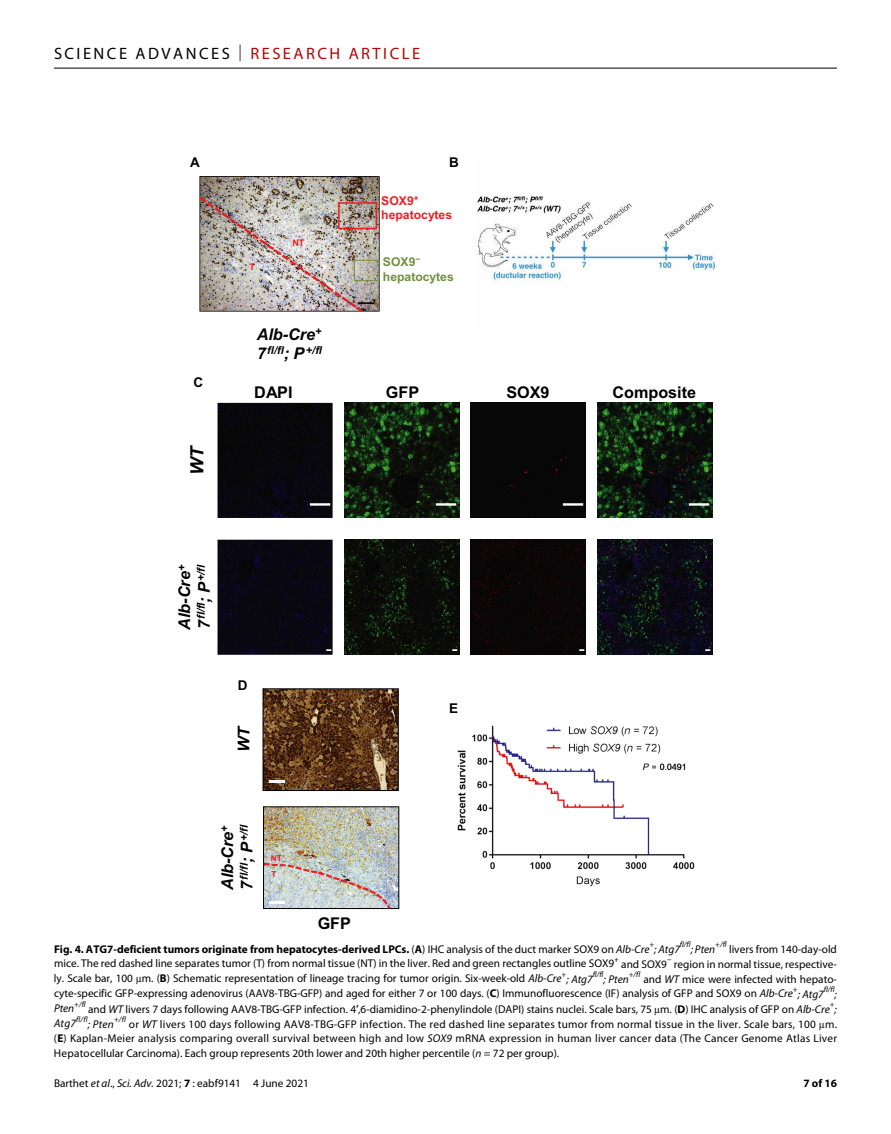
<style>
.page{position:relative;width:891px;height:1134px;background:#fff}
.page>*{position:absolute;margin:0;border:0;box-sizing:border-box;transform-origin:0 0}
.t1{font:italic 700 18.3px "Arial";color:#000}
.t2{font:16.5px "Myriad Pro";letter-spacing:.15em;color:#000}
.t3{font:italic 700 16.2px "Arial";color:#000}
.t4{font:700 16.2px "Arial";color:#000}
.t5{font:700 13.5px "Arial";color:#000}
.t6{font:700 12.15px/14.5px "Arial";color:#ed1e23}
.t7{font:700 12.15px/14.5px "Arial";color:#71903b}
.t8{font:11.25px/15px "Myriad Pro";color:#000;text-align:justify}
.t9{font:700 11.25px "Myriad Pro";color:#000}
.t10{font:italic 700 10.8px "Arial";color:#000}
.t11{font:700 9.15px "Arial";color:#ed1e23}
.t12{font:700 8.1px "Arial";color:#ed1b23}
.s1{font-weight:300}
.s2{color:#b10508}
.s3{font-size:16.2px}
.s4{font-weight:700}
.s5{font-style:italic}
</style>
<div class="page">
<hr style="left:54px;top:68px;width:783px;height:1px;background:#000">
<img style="left:457px;top:726px;width:237px;height:160px">
<svg style="left:263px;top:688px;width:136px;height:103px;background:#5e3c1f"></svg>
<img style="left:199px;top:176px;width:181px;height:136px">
<hr style="left:269px;top:780px;width:16px;height:3px;background:#fff">
<img style="left:263px;top:806px;width:136px;height:103px">
<img style="left:477px;top:196px;width:239px;height:86px">
<img style="left:218px;top:403px;width:115px;height:115px">
<img style="left:218px;top:540px;width:115px;height:115px">
<img style="left:344px;top:403px;width:115px;height:115px">
<img style="left:344px;top:540px;width:115px;height:115px">
<div style="left:471px;top:403px;width:115px;height:115px;background:#070707"></div>
<img style="left:471px;top:540px;width:115px;height:115px">
<img style="left:597px;top:403px;width:115px;height:115px">
<img style="left:597px;top:540px;width:115px;height:115px">
<h2 class="t2" style="left:54px;top:40px;width:368px">SCIENCE ADVANCES <span class="s1">|</span> <span class="s2">RESEARCH ARTICLE</span></h2>
<p class="t5" style="left:190px;top:153px;width:11px">A</p>
<p class="t5" style="left:449px;top:153px;width:11px">B</p>
<p class="t5" style="left:193px;top:374px;width:11px">C</p>
<h1 class="t1" style="left:185px;top:475px;width:32px;rotate:-90deg">WT</h1>
<p class="t11" style="left:250px;top:261px;width:7px">T</p>
<p class="t11" style="left:292px;top:237px;width:14px">NT</p>
<h3 class="t3" style="left:257px;top:324px;width:66px">Alb-Cre<sup>+</sup></h3>
<p class="t10" style="left:257px;top:344px;width:66px"><span class="s3">7</span> fl/fl<span class="s3">; P</span> +/fl</p>
<p class="t6" style="left:381px;top:194px;width:72px">SOX9<sup>+ </sup>hepatocytes</p>
<p class="t7" style="left:383px;top:255px;width:72px">SOX9<sup>− </sup>hepatocytes</p>
<h3 class="t4" style="left:254px;top:382px;width:40px">DAPI</h3>
<h3 class="t4" style="left:386px;top:382px;width:35px">GFP</h3>
<h3 class="t4" style="left:506px;top:382px;width:45px">SOX9</h3>
<h3 class="t4" style="left:613px;top:382px;width:85px">Composite</h3>
<h3 class="t3" style="left:174px;top:630px;width:66px;rotate:-90deg">Alb-Cre<sup>+</sup></h3>
<p class="t10" style="left:194px;top:629px;width:66px;rotate:-90deg"><span class="s3">7</span> fl/fl<span class="s3">; P</span> +/fl</p>
<p class="t5" style="left:238px;top:676px;width:11px">D</p>
<h3 class="t3" style="left:233px;top:752px;width:28px;rotate:-90deg">WT</h3>
<h3 class="t3" style="left:217px;top:890px;width:66px;rotate:-90deg">Alb-Cre<sup>+</sup></h3>
<p class="t10" style="left:237px;top:890px;width:67px;rotate:-90deg"><span class="s3">7</span> fl/fl<span class="s3">; P</span> +/fl</p>
<p class="t12" style="left:271px;top:852px;width:12px">NT</p>
<p class="t12" style="left:271px;top:868px;width:6px">T</p>
<h3 class="t4" style="left:318px;top:912px;width:35px">GFP</h3>
<p class="t5" style="left:449px;top:699px;width:11px">E</p>
<p class="t8" style="left:54px;top:941px;width:785px"><span class="s4">Fig. 4. ATG7-deficient tumors originate from hepatocytes-derived LPCs.</span> (<span class="s4">A</span>) IHC analysis of the duct marker SOX9 on <span class="s5">Alb-Cre</span><sup>+</sup><span class="s5">; Atg7</span><sup>fl/fl</sup><span class="s5">; Pten</span><sup>+/fl</sup> livers from 140-day-old mice. The red dashed line separates tumor (T) from normal tissue (NT) in the liver. Red and green rectangles outline SOX9<sup>+</sup> and SOX9<sup>−</sup> region in normal tissue, respective&shy;ly. Scale bar, 100 m. (<span class="s4">B</span>) Schematic representation of lineage tracing for tumor origin. Six-week-old <span class="s5">Alb-Cre</span><sup>+</sup><span class="s5">; Atg7</span><sup>fl/fl</sup><span class="s5">; Pten</span><sup>+/fl</sup> and <span class="s5">WT</span> mice were infected with hepato&shy;cyte-specific GFP-expressing adenovirus (AAV8-TBG-GFP) and aged for either 7 or 100 days. (<span class="s4">C</span>) Immunofluorescence (IF) analysis of GFP and SOX9 on <span class="s5">Alb-Cre</span><sup>+</sup><span class="s5">; Atg7</span><sup>fl/fl</sup><span class="s5">; Pten</span><sup>+/fl</sup> and <span class="s5">WT</span> livers 7 days following AAV8-TBG-GFP infection. 4′,6-diamidino-2-phenylindole (DAPI) stains nuclei. Scale bars, 75 m. (<span class="s4">D</span>) IHC analysis of GFP on <span class="s5">Alb-Cre</span><sup>+</sup><span class="s5">; Atg7</span><sup>fl/fl</sup><span class="s5">; Pten</span><sup>+/fl</sup> or <span class="s5">WT</span> livers 100 days following AAV8-TBG-GFP infection. The red dashed line separates tumor from normal tissue in the liver. Scale bars, 100 m. (<span class="s4">E</span>) Kaplan-Meier analysis comparing overall survival between high and low <span class="s5">SOX9</span> mRNA expression in human liver cancer data (The Cancer Genome Atlas Liver Hepatocellular Carcinoma). Each group represents 20th lower and 20th higher percentile (<span class="s5">n</span> = 72 per group).</p>
<p class="t8" style="left:54px;top:1076px;width:256px">Barthet <span class="s5">et al</span>., <span class="s5">Sci. Adv.</span> 2021; <span class="s4">7</span> : eabf9141 4 June 2021</p>
<p class="t9" style="left:803px;top:1074px;width:35px">7 of 16</p>
</div>
